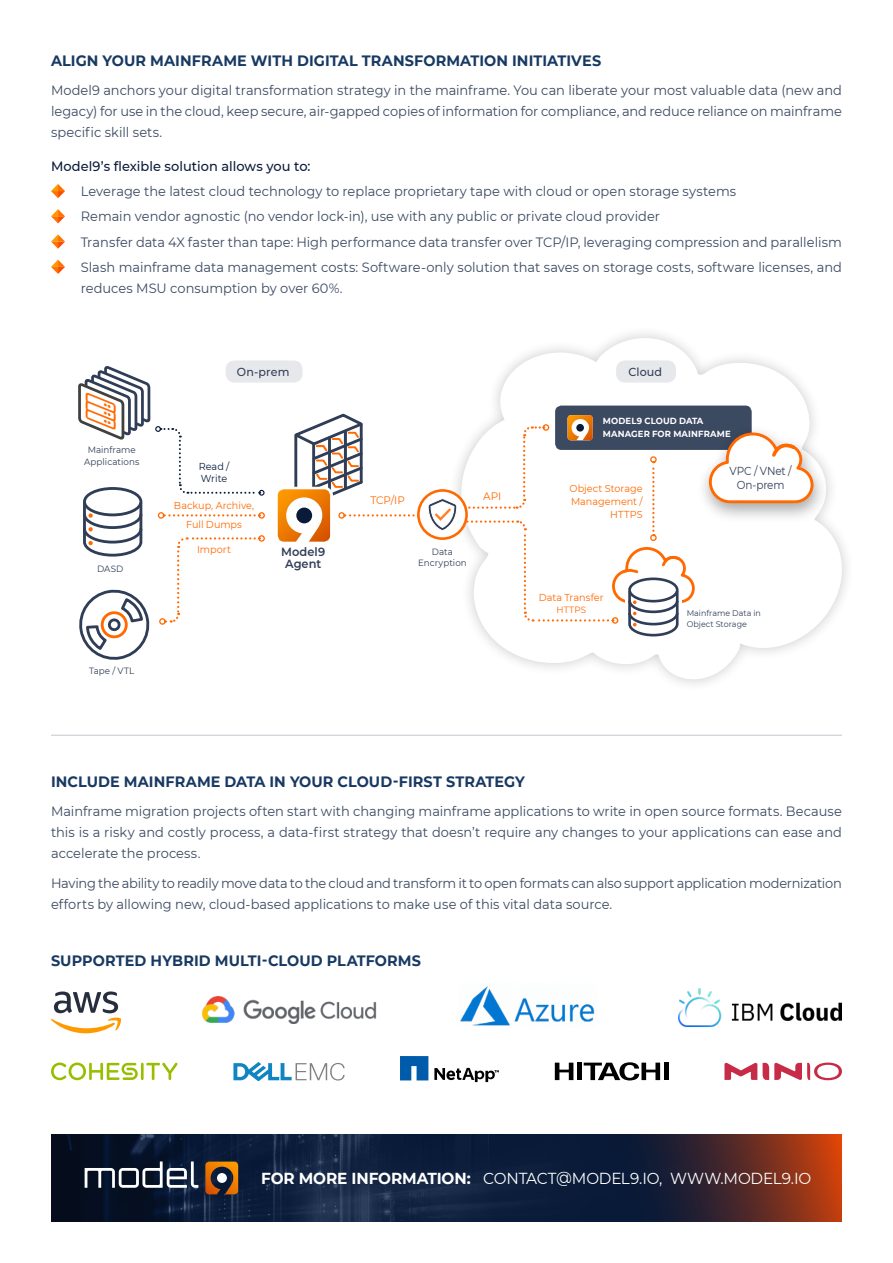
<style>
.page{position:relative;width:893px;height:1263px;background:#fff}
.page>*{position:absolute;margin:0;border:0;box-sizing:border-box;transform-origin:0 0}
.t1{font:15.9px "Montserrat";letter-spacing:-.015em;color:#fff;scale:.96 1}
.t2{font:700 15px "Montserrat";letter-spacing:.005em;color:#183962;scale:.96 1}
.t3{font:13.5px/21px "Montserrat";color:#3b4961;text-align:justify;scale:.96 1}
.t4{font:500 13.5px "Montserrat";letter-spacing:.005em;color:#0a1b39;scale:.96 1}
.t5{font:600 11.85px/12.1px "Montserrat";color:#2f3d57;text-align:center;scale:.96 1}
.t6{font:11.55px/14px "Montserrat";letter-spacing:-.01em;color:#2f3d57;text-align:center;scale:.9 1}
.t7{font:500 11.55px "Montserrat";letter-spacing:.01em;color:#2f3d57;scale:.96 1}
.t8{font:10.8px "Montserrat";letter-spacing:-.01em;color:#ff6900;scale:.96 1}
.t9{font:10.05px/13.2px "Montserrat";letter-spacing:.005em;color:#ff6900;text-align:right;scale:.96 1}
.t10{font:10.05px/12.1px "Montserrat";letter-spacing:.005em;color:#0a1b39;scale:.96 1}
.t11{font:9.15px/11.9px "Montserrat";letter-spacing:.005em;color:#2f3d57;text-align:center;scale:.96 1}
.t12{font:9.15px "Montserrat";letter-spacing:.01em;color:#ff6900;scale:.96 1}
.t13{font:9px/11.9px "Montserrat";letter-spacing:.005em;color:#2f3d57;text-align:center;scale:.96 1}
.t14{font:700 8.85px/13.2px "Montserrat";letter-spacing:.015em;color:#fff;scale:.96 1}
.t15{font:8.25px/10.8px "Montserrat";letter-spacing:.005em;color:#2f3d57;scale:.96 1}
.s1{font-weight:700}
</style>
<div class="page">
<img style="left:51px;top:1134px;width:546px;height:87px">
<svg style="left:51px;top:184px;width:14px;height:14px"></svg>
<svg style="left:51px;top:209px;width:14px;height:14px"></svg>
<svg style="left:51px;top:234px;width:14px;height:15px"></svg>
<svg style="left:51px;top:260px;width:14px;height:14px"></svg>
<svg style="left:85px;top:1161px;width:113px;height:27px"></svg>
<svg style="left:205px;top:1161px;width:33px;height:33px"></svg>
<svg style="left:486px;top:333px;width:361px;height:351px"></svg>
<div style="left:226px;top:360px;width:77px;height:23px;background:#e7e8eb;border-radius:9px"></div>
<div style="left:555px;top:406px;width:197px;height:44px;background:#3b4961;border-radius:6px"></div>
<div style="left:696px;top:425px;width:133px;height:99px;background:#000;opacity:.35"></div>
<svg style="left:707px;top:431px;width:108px;height:74px"></svg>
<div style="left:616px;top:360px;width:60px;height:23px;background:#e7e8eb;border-radius:9px"></div>
<svg style="left:277px;top:494px;width:1px;height:43px"></svg>
<svg style="left:278px;top:411px;width:418px;height:227px"></svg>
<div style="left:296px;top:508px;width:16px;height:15px;background:#0a1b39;border-radius:50%"></div>
<svg style="left:51px;top:1062px;width:126px;height:18px"></svg>
<svg style="left:724px;top:1062px;width:118px;height:18px"></svg>
<svg style="left:233px;top:1062px;width:111px;height:19px"></svg>
<svg style="left:555px;top:1062px;width:18px;height:18px"></svg>
<div style="left:577px;top:1062px;width:5px;height:18px;background:#000"></div>
<hr style="left:664px;top:1062px;width:4px;height:18px;background:#000">
<svg style="left:584px;top:1062px;width:76px;height:18px"></svg>
<svg style="left:400px;top:1056px;width:28px;height:24px"></svg>
<svg style="left:434px;top:1068px;width:65px;height:14px"></svg>
<img style="left:678px;top:988px;width:164px;height:38px">
<img style="left:460px;top:986px;width:135px;height:40px">
<svg style="left:51px;top:991px;width:70px;height:42px"></svg>
<img style="left:202px;top:996px;width:175px;height:27px">
<svg style="left:597px;top:1134px;width:245px;height:87px;background:#4c2728"></svg>
<hr style="left:51px;top:735px;width:791px;height:1px;background:#c2c6ce">
<svg style="left:78px;top:365px;width:187px;height:295px"></svg>
<p class="t2" style="left:51px;top:49px;width:575px">ALIGN YOUR MAINFRAME WITH DIGITAL TRANSFORMATION INITIATIVES</p>
<p class="t3" style="left:51px;top:79px;width:825px">Model9 anchors your digital transformation strategy in the mainframe. You can liberate your most valuable data (new and legacy) for use in the cloud, keep secure, air-gapped copies of information for compliance, and reduce reliance on mainframe specific skill sets.</p>
<p class="t4" style="left:51px;top:157px;width:272px">Model9’s flexible solution allows you to:</p>
<p class="t3" style="left:81px;top:178px;width:794px;line-height:25.2px;text-align:left">Leverage the latest cloud technology to replace proprietary tape with cloud or open storage systems<br>Remain vendor agnostic (no vendor lock-in), use with any public or private cloud provider<br>Transfer data 4X faster than tape: High performance data transfer over TCP/IP, leveraging compression and parallelism Slash mainframe data management costs: Software-only solution that saves on storage costs, software licenses, and</p>
<p class="t3" style="left:81px;top:277px;width:274px">reduces MSU consumption by over 60%.</p>
<p class="t11" style="left:84px;top:444px;width:59px">Mainframe<br>Applications</p>
<p class="t11" style="left:97px;top:562px;width:29px">DASD</p>
<p class="t7" style="left:237px;top:364px;width:56px">On-prem</p>
<p class="t10" style="left:199px;top:460px;width:34px">Read /<br>Write</p>
<p class="t9" style="left:174px;top:496px;width:85px;line-height:19px;text-align:center">Backup, Archive,<br>Full Dumps</p>
<p class="t9" style="left:197px;top:542px;width:37px">Import</p>
<p class="t5" style="left:281px;top:545px;width:47px">Model9<br>Agent</p>
<p class="t11" style="left:89px;top:664px;width:48px">Tape / VTL</p>
<p class="t8" style="left:370px;top:493px;width:37px">TCP/IP</p>
<p class="t13" style="left:418px;top:545px;width:52px">Data<br>Encryption</p>
<p class="t8" style="left:483px;top:488px;width:20px">API</p>
<p class="t7" style="left:628px;top:364px;width:37px">Cloud</p>
<p class="t14" style="left:603px;top:414px;width:135px">MODEL9 CLOUD DATA<br>MANAGER FOR MAINFRAME</p>
<p class="t9" style="left:569px;top:481px;width:78px">Object Storage<br>Management /<br>HTTPS</p>
<p class="t9" style="left:539px;top:590px;width:69px">Data Transfer</p>
<p class="t12" style="left:556px;top:603px;width:32px">HTTPS</p>
<p class="t6" style="left:729px;top:463px;width:71px">VPC / VNet /<br>On-prem</p>
<p class="t15" style="left:687px;top:607px;width:79px">Mainframe Data in<br>Object Storage</p>
<p class="t2" style="left:51px;top:770px;width:495px">INCLUDE MAINFRAME DATA IN YOUR CLOUD-FIRST STRATEGY</p>
<p class="t3" style="left:51px;top:800px;width:825px">Mainframe migration projects often start with changing mainframe applications to write in open source formats. Because this is a risky and costly process, a data-first strategy that doesn’t require any changes to your applications can ease and accelerate the process.</p>
<p class="t3" style="left:51px;top:872px;width:825px">Having the ability to readily move data to the cloud and transform it to open formats can also support application modernization efforts by allowing new, cloud-based applications to make use of this vital data source.</p>
<p class="t2" style="left:51px;top:950px;width:387px">SUPPORTED HYBRID MULTI-CLOUD PLATFORMS</p>
<p class="t1" style="left:261px;top:1167px;width:574px"><span class="s1">FOR MORE INFORMATION:</span> CONTACT@MODEL9.IO, WWW.MODEL9.IO</p>
</div>
